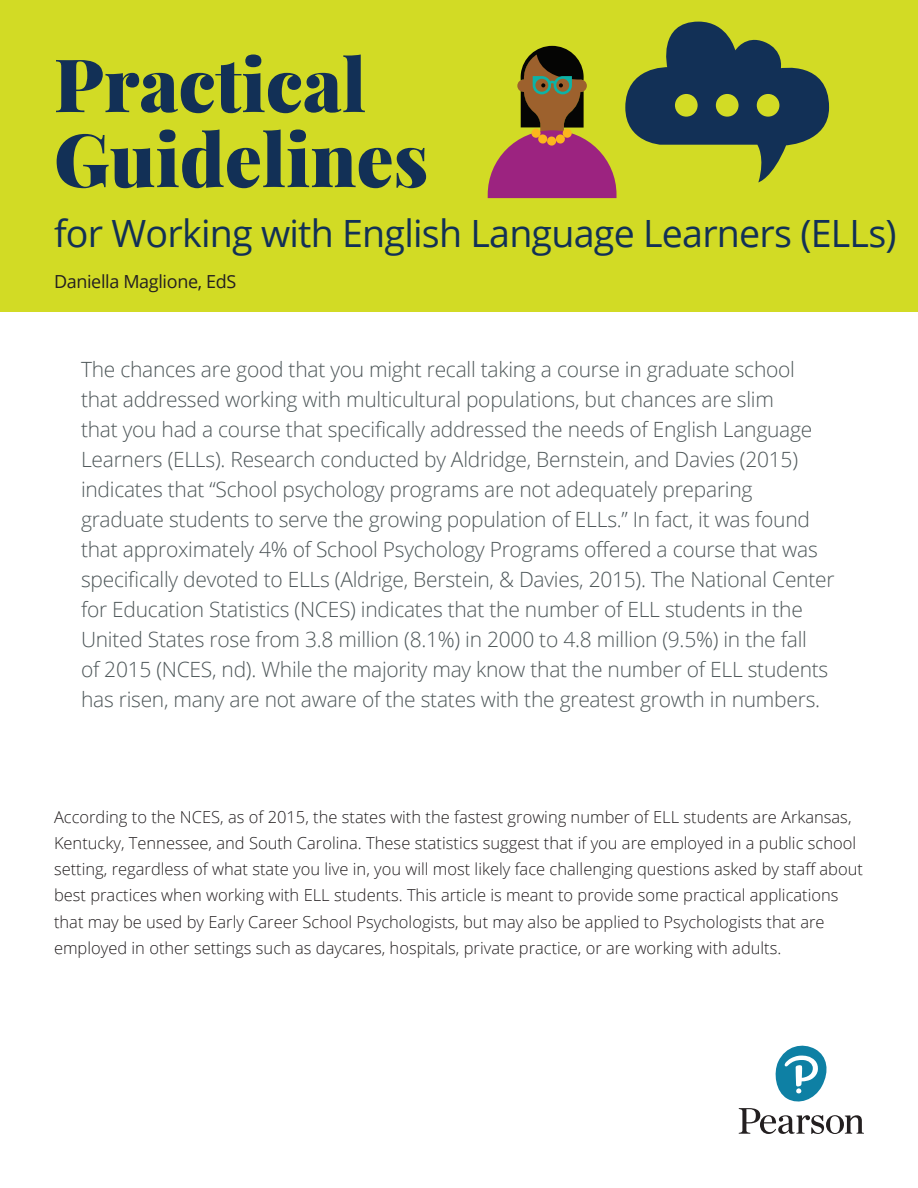
<style>
.page{position:relative;width:918px;height:1188px;background:#fff}
.page>*{position:absolute;margin:0;border:0;box-sizing:border-box;transform-origin:0 0}
.t1{font:900 73.8px/75px "Playfair Display";color:#123056}
.t2{font:37.65px "Open Sans";letter-spacing:-.02em;color:#123056}
.t3{font:300 21px/30px "Open Sans";letter-spacing:-.01em;color:#4e5759}
.t4{font:18px "Open Sans";letter-spacing:-.02em;color:#231f20}
.t5{font:300 16.5px/26.2px "Open Sans";color:#231f20}
</style>
<div class="page">
<div style="left:0;top:0;width:918px;height:311px;background:#d2db25"></div>
<svg style="left:488px;top:46px;width:129px;height:152px"></svg>
<svg style="left:739px;top:1045px;width:125px;height:89px"></svg>
<svg style="left:625px;top:22px;width:204px;height:160px"></svg>
<div style="left:675px;top:94px;width:23px;height:23px;background:#d2db25;border-radius:50%"></div>
<div style="left:716px;top:94px;width:23px;height:23px;background:#d2db25;border-radius:50%"></div>
<div style="left:757px;top:94px;width:22px;height:23px;background:#d2db25;border-radius:50%"></div>
<p class="t1" style="left:54px;top:46px;width:376px">Practical<br>Guidelines</p>
<p class="t2" style="left:54px;top:207px;width:844px">for Working with English Language Learners (ELLs)</p>
<p class="t4" style="left:54px;top:269px;width:184px">Daniella Maglione, EdS</p>
<p class="t3" style="left:81px;top:354px;width:755px">The chances are good that you might recall taking a course in graduate school that addressed working with multicultural populations, but chances are slim<br>that you had a course that specifically addressed the needs of English Language Learners (ELLs). Research conducted by Aldridge, Bernstein, and Davies (2015) indicates that “School psychology programs are not adequately preparing graduate students to serve the growing population of ELLs.” In fact, it was found that approximately 4% of School Psychology Programs offered a course that was specifically devoted to ELLs (Aldrige, Berstein, &amp; Davies, 2015). The National Center for Education Statistics (NCES) indicates that the number of ELL students in the United States rose from 3.8 million (8.1%) in 2000 to 4.8 million (9.5%) in the fall<br>of 2015 (NCES, nd). While the majority may know that the number of ELL students has risen, many are not aware of the states with the greatest growth in numbers.</p>
<p class="t5" style="left:54px;top:803px;width:811px">According to the NCES, as of 2015, the states with the fastest growing number of ELL students are Arkansas, Kentucky, Tennessee, and South Carolina. These statistics suggest that if you are employed in a public school setting, regardless of what state you live in, you will most likely face challenging questions asked by staff about best practices when working with ELL students. This article is meant to provide some practical applications that may be used by Early Career School Psychologists, but may also be applied to Psychologists that are employed in other settings such as daycares, hospitals, private practice, or are working with adults.</p>
</div>
